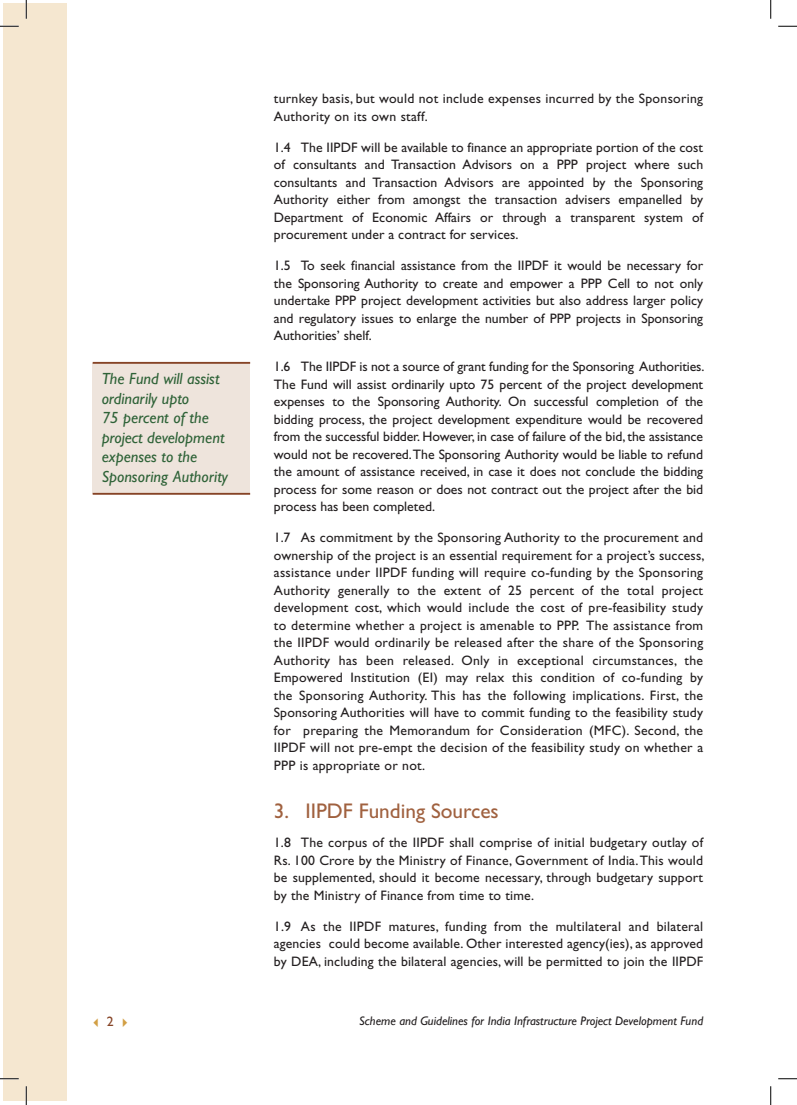
<style>
.page{position:relative;width:797px;height:1105px;background:#fff}
.page>*{position:absolute;margin:0;border:0;box-sizing:border-box;transform-origin:0 0}
.t1{font:21.25px "Gill Sans";color:#a0613f}
.t2{font:italic 16.25px/19.5px "Gill Sans";color:#2e6237}
.t3{font:13.75px/17.5px "Gill Sans";letter-spacing:.01em;color:#231f20;text-align:justify}
.t4{font:13.75px "Gill Sans";color:#864426}
.t5{font:italic 12.5px "Gill Sans";color:#231f20}
.s1{color:#d29f44}
</style>
<div class="page">
<div style="left:4px;top:4px;width:63px;height:1097px;background:#f5e7d0"></div>
<div style="left:93px;top:363px;width:157px;height:130px;background:#eee4dc"></div>
<hr style="left:93px;top:362px;width:157px;height:2px;background:#864426">
<hr style="left:93px;top:493px;width:157px;height:2px;background:#864426">
<svg style="left:0;top:25px;width:19px;height:2px"></svg>
<svg style="left:778px;top:25px;width:19px;height:2px"></svg>
<svg style="left:0;top:1078px;width:19px;height:1px"></svg>
<svg style="left:778px;top:1078px;width:19px;height:1px"></svg>
<svg style="left:25px;top:0;width:2px;height:19px"></svg>
<svg style="left:25px;top:1086px;width:2px;height:19px"></svg>
<svg style="left:770px;top:0;width:1px;height:19px"></svg>
<svg style="left:770px;top:1086px;width:1px;height:19px"></svg>
<p class="t2" style="left:102px;top:369px;width:128px">The Fund will assist ordinarily upto<br>75 percent of the project development expenses to the<br>Sponsoring Authority</p>
<p class="t3" style="left:274px;top:90px;width:431px">turnkey basis, but would not include expenses incurred by the Sponsoring<br>Authority on its own staff.</p>
<p class="t3" style="left:274px;top:138px;width:431px">1.4 The IIPDF will be available to finance an appropriate portion of the cost of consultants and Transaction Advisors on a PPP project where such consultants and Transaction Advisors are appointed by the Sponsoring Authority either from amongst the transaction advisers empanelled by Department of Economic Affairs or through a transparent system of procurement under a contract for services.</p>
<p class="t3" style="left:274px;top:257px;width:431px">1.5 To seek financial assistance from the IIPDF it would be necessary for the Sponsoring Authority to create and empower a PPP Cell to not only undertake PPP project development activities but also address larger policy and regulatory issues to enlarge the number of PPP projects in Sponsoring Authorities’ shelf.</p>
<p class="t3" style="left:274px;top:358px;width:432px">1.6 The IIPDF is not a source of grant funding for the Sponsoring Authorities.<br>The Fund will assist ordinarily upto 75 percent of the project development expenses to the Sponsoring Authority. On successful completion of the bidding process, the project development expenditure would be recovered from the successful bidder. However, in case of failure of the bid, the assistance would not be recovered. The Sponsoring Authority would be liable to refund the amount of assistance received, in case it does not conclude the bidding process for some reason or does not contract out the project after the bid process has been completed.</p>
<p class="t3" style="left:274px;top:529px;width:432px">1.7 As commitment by the Sponsoring Authority to the procurement and ownership of the project is an essential requirement for a project’s success, assistance under IIPDF funding will require co-funding by the Sponsoring Authority generally to the extent of 25 percent of the total project development cost, which would include the cost of pre-feasibility study to determine whether a project is amenable to PPP. The assistance from the IIPDF would ordinarily be released after the share of the Sponsoring Authority has been released. Only in exceptional circumstances, the Empowered Institution (EI) may relax this condition of co-funding by the Sponsoring Authority. This has the following implications. First, the Sponsoring Authorities will have to commit funding to the feasibility study for preparing the Memorandum for Consideration (MFC). Second, the IIPDF will not pre-empt the decision of the feasibility study on whether a PPP is appropriate or not.</p>
<h1 class="t1" style="left:274px;top:798px;width:226px">3. IIPDF Funding Sources</h1>
<p class="t3" style="left:274px;top:834px;width:431px">1.8 The corpus of the IIPDF shall comprise of initial budgetary outlay of Rs. 100 Crore by the Ministry of Finance, Government of India. This would be supplemented, should it become necessary, through budgetary support by the Ministry of Finance from time to time.</p>
<p class="t3" style="left:274px;top:917px;width:431px">1.9 As the IIPDF matures, funding from the multilateral and bilateral agencies could become available. Other interested agency(ies), as approved by DEA, including the bilateral agencies, will be permitted to join the IIPDF</p>
<p class="t4" style="left:90px;top:1013px;width:43px"><span class="s1">✓</span>2 <span class="s1">✔</span></p>
<p class="t5" style="left:359px;top:1014px;width:346px">Scheme and Guidelines for India Infrastructure Project Development Fund</p>
</div>
